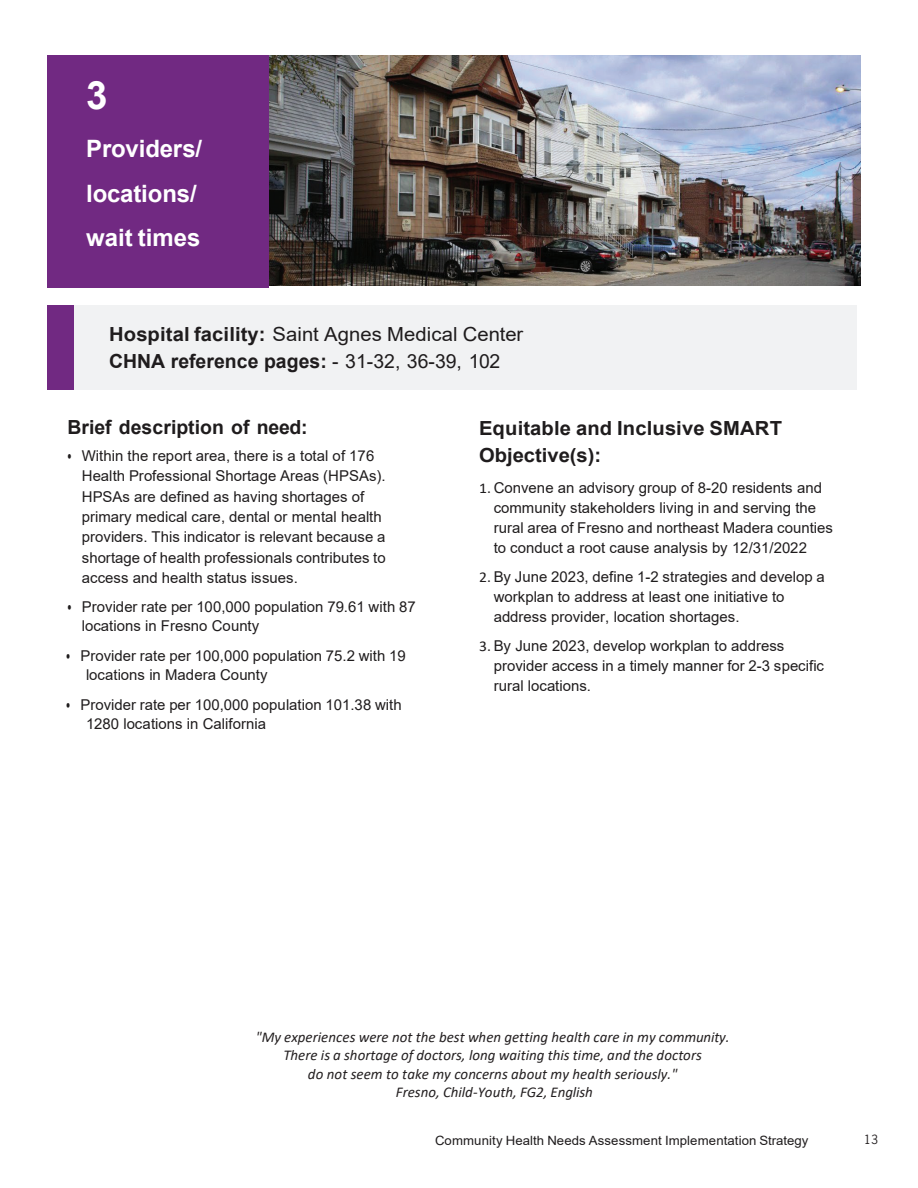
<style>
.page{position:relative;width:918px;height:1188px;background:#fff}
.page>*{position:absolute;margin:0;border:0;box-sizing:border-box;transform-origin:0 0}
.t1{font:700 39px "Arial";color:#fff}
.t2{font:700 24px/44.7px "Arial";letter-spacing:-.005em;color:#fff}
.t3{font:19.5px/27.2px "Arial";letter-spacing:.005em;color:#1f1c1d;scale:1.04 1}
.t4{font:700 19.5px/26.7px "Arial";color:#1f1c1d;scale:1.04 1}
.t5{font:700 19.5px "Arial";color:#1f1c1d}
.t6{font:15px/20.4px "Arial";color:#1f1c1d}
.t7{font:italic 15px/18.1px "Calibri";letter-spacing:.005em;color:#231f20;text-align:center}
.t8{font:12.75px "Arial";letter-spacing:.005em;color:#1f1c1d}
.t9{font:12.75px "Arial";letter-spacing:.005em;color:#1f1c1d;scale:1.1 1}
.t10{font:12px "News Gothic Std";color:#231f20}
.s1{font-weight:700}
.s2{font-family:"Calibri"}
</style>
<div class="page">
<img style="left:268px;top:56px;width:592px;height:229px">
<div style="left:47px;top:56px;width:221px;height:232px;background:#712982"></div>
<div style="left:47px;top:305px;width:27px;height:85px;background:#712982"></div>
<div style="left:74px;top:306px;width:783px;height:84px;background:#f1f2f3"></div>
<h1 class="t1" style="left:86px;top:68px;width:23px">3</h1>
<h2 class="t2" style="left:86px;top:127px;width:117px">Providers/ locations/ wait times</h2>
<h3 class="t3" style="left:109px;top:320px;width:400px"><span class="s1">Hospital facility:</span> Saint Agnes Medical Center<br><span class="s1">CHNA reference pages:</span> - 31-32, 36-39, 102</h3>
<h3 class="t5" style="left:68px;top:413px;width:242px">Brief description of need:</h3>
<p class="t6" style="left:82px;top:445px;width:305px;text-indent:-15px"><span class="s2">•</span> Within the report area, there is a total of 176<br>Health Professional Shortage Areas (HPSAs).<br>HPSAs are defined as having shortages of primary medical care, dental or mental health providers. This indicator is relevant because a shortage of health professionals contributes to access and health status issues.</p>
<p class="t6" style="left:82px;top:597px;width:335px;line-height:19.5px;text-indent:-15px"><span class="s2">•</span> Provider rate per 100,000 population 79.61 with 87 locations in Fresno County</p>
<p class="t6" style="left:86px;top:646px;width:321px;line-height:19.5px;text-indent:-20px"><span class="s2">•</span> Provider rate per 100,000 population 75.2 with 19 locations in Madera County</p>
<p class="t6" style="left:86px;top:694px;width:317px;line-height:19.5px;text-indent:-20px"><span class="s2">•</span> Provider rate per 100,000 population 101.38 with<br>1280 locations in California</p>
<h3 class="t4" style="left:479px;top:415px;width:293px">Equitable and Inclusive SMART<br>Objective(s):</h3>
<p class="t6" style="left:494px;top:477px;width:341px;text-indent:-15px"><span class="s2">1.</span> Convene an advisory group of 8-20 residents and community stakeholders living in and serving the rural area of Fresno and northeast Madera counties to conduct a root cause analysis by 12/31/2022</p>
<p class="t6" style="left:494px;top:567px;width:333px;line-height:20px;text-indent:-15px"><span class="s2">2.</span> By June 2023, define 1-2 strategies and develop a workplan to address at least one initiative to address provider, location shortages.</p>
<p class="t6" style="left:494px;top:636px;width:332px;line-height:20px;text-indent:-15px"><span class="s2">3.</span> By June 2023, develop workplan to address provider access in a timely manner for 2-3 specific rural locations.</p>
<p class="t7" style="left:256px;top:1028px;width:475px">"My experiences were not the best when getting health care in my community.<br>There is a shortage of doctors, long waiting this time, and the doctors<br>do not seem to take my concerns about my health seriously."<br>Fresno, Child-Youth, FG2, English</p>
<p class="t10" style="left:864px;top:1132px;width:15px">13</p>
<p class="t8" style="left:435px;top:1132px;width:375px">Community Health Needs Assessment Implementation Strategy</p>
<p class="t9" style="left:866px;top:1132px;width:15px">14</p>
</div>
